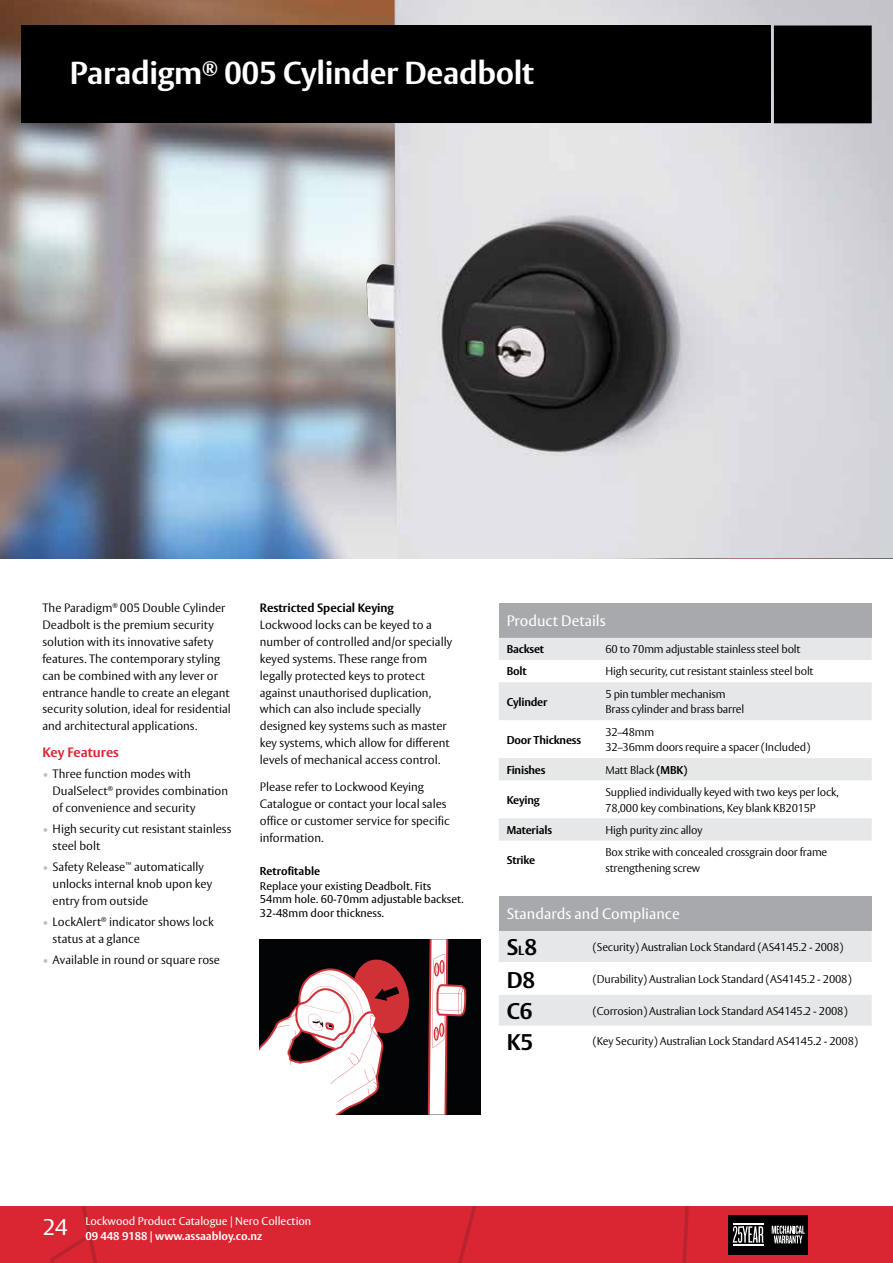
<style>
.page{position:relative;width:893px;height:1263px;background:#fff}
.page>*{position:absolute;margin:0;border:0;box-sizing:border-box;transform-origin:0 0}
.t1{font:700 31.5px "ASSA Vesta";letter-spacing:-.01em;color:#fff}
.t2{font:700 22.5px "ASSA Vesta";color:#000}
.t3{font:22.5px "ASSA Vesta";color:#fff}
.t4{font:15px "ASSA Vesta";color:#fff}
.t5{font:700 13.5px "ASSA Vesta";color:#d92632}
.t6{font:300 12px/16.8px "ASSA Vesta";color:#000}
.t7{font:700 12px "ASSA Vesta";color:#000}
.t8{font:300 11.25px/15.8px "ASSA Vesta";letter-spacing:-.015em;color:#000}
.t9{font:11.25px/13.5px "ASSA Vesta";color:#000}
.t10{font:700 11.25px "ASSA Vesta";letter-spacing:-.015em;color:#000}
.t11{font:11.25px "ASSA Vesta";color:#fff}
.t12{font:700 11.25px "ASSA Vesta";color:#fff}
.s1{color:#bcbec0}
.s2{font-weight:700}
.s3{font-size:13.05px}
</style>
<div class="page">
<div style="left:0;top:1206px;width:893px;height:57px;background:#d92632"></div>
<svg style="left:57px;top:1206px;width:37px;height:34px"></svg>
<div style="left:728px;top:1215px;width:40px;height:40px;background:#000"></div>
<div style="left:768px;top:1215px;width:40px;height:40px;background:#000"></div>
<svg style="left:772px;top:1225px;width:33px;height:18px"></svg>
<svg style="left:733px;top:1226px;width:30px;height:17px"></svg>
<hr style="left:733px;top:1224px;width:30px;height:1px;background:#fff">
<hr style="left:733px;top:1244px;width:30px;height:1px;background:#fff">
<img style="left:0;top:0;width:366px;height:558px">
<img style="left:366px;top:0;width:527px;height:558px">
<div style="left:774px;top:26px;width:98px;height:97px;background:#000"></div>
<div style="left:21px;top:26px;width:749px;height:97px;background:#000"></div>
<div style="left:499px;top:603px;width:373px;height:35px;background:#a7a9ac"></div>
<svg style="left:499px;top:638px;width:373px;height:142px"></svg>
<div style="left:499px;top:818px;width:373px;height:22px;background:#e6e7e8"></div>
<div style="left:499px;top:896px;width:373px;height:35px;background:#a7a9ac"></div>
<svg style="left:499px;top:931px;width:373px;height:94px"></svg>
<div style="left:260px;top:939px;width:221px;height:175px;background:#030406"></div>
<svg style="left:260px;top:959px;width:150px;height:155px"></svg>
<svg style="left:428px;top:939px;width:38px;height:175px"></svg>
<h1 class="t1" style="left:70px;top:56px;width:580px">Paradigm 63mm Series Rose Do r Handles</h1>
<h1 class="t1" style="left:202px;top:53px;width:333px"><sup>®</sup> 005 Cylinder Deadbolt</h1>
<h1 class="t1" style="left:69px;top:56px;width:127px">Velocity<sup>®</sup></h1>
<p class="t6" style="left:43px;top:600px;width:190px">The Paradigm<sup>®</sup> 005 Double Cylinder Deadbolt is the premium security solution with its innovative safety features. The contemporary styling can be combined with any lever or entrance handle to create an elegant security solution, ideal for residential and architectural applications.</p>
<p class="t5" style="left:43px;top:744px;width:78px">Key Features</p>
<p class="t6" style="left:53px;top:766px;width:177px;text-indent:-10px"><span class="s1">•</span> Three function modes with<br>DualSelect<sup>®</sup> provides combination of convenience and security</p>
<p class="t6" style="left:53px;top:821px;width:180px;text-indent:-10px"><span class="s1">•</span> High security cut resistant stainless steel bolt</p>
<p class="t6" style="left:53px;top:859px;width:161px;text-indent:-10px"><span class="s1">•</span> Safety Release<sup>™</sup> automatically unlocks internal knob upon key entry from outside</p>
<p class="t6" style="left:53px;top:914px;width:163px;text-indent:-10px"><span class="s1">•</span> LockAlert<sup>®</sup> indicator shows lock status at a glance</p>
<p class="t6" style="left:43px;top:952px;width:179px"><span class="s1">•</span> Available in round or square rose</p>
<p class="t7" style="left:260px;top:601px;width:136px">Restricted Special Keying</p>
<p class="t6" style="left:260px;top:617px;width:194px">Lockwood locks can be keyed to a number of controlled and/or specially keyed systems. These range from legally protected keys to protect against unauthorised duplication, which can also include specially designed key systems such as master key systems, which allow for different levels of mechanical access control.</p>
<p class="t6" style="left:260px;top:779px;width:191px">Please refer to Lockwood Keying<br>Catalogue or contact your local sales office or customer service for specific information.</p>
<p class="t10" style="left:260px;top:864px;width:62px">Retrofitable</p>
<p class="t9" style="left:260px;top:880px;width:205px">Replace your existing Deadbolt. Fits<br>54mm hole. 60-70mm adjustable backset.<br>32-48mm door thickness.</p>
<p class="t4" style="left:507px;top:612px;width:101px">Product Details</p>
<p class="t10" style="left:507px;top:642px;width:39px">Backset</p>
<p class="t8" style="left:605px;top:642px;width:197px">60 to 70mm adjustable stainless steel bolt</p>
<p class="t10" style="left:507px;top:665px;width:21px">Bolt</p>
<p class="t8" style="left:605px;top:664px;width:210px">High security, cut resistant stainless steel bolt</p>
<p class="t10" style="left:507px;top:695px;width:42px">Cylinder</p>
<p class="t8" style="left:605px;top:686px;width:140px">5 pin tumbler mechanism<br>Brass cylinder and brass barrel</p>
<p class="t10" style="left:507px;top:733px;width:76px">Door Thickness</p>
<p class="t8" style="left:605px;top:724px;width:206px">32–48mm<br>32–36mm doors require a spacer (Included)</p>
<p class="t10" style="left:507px;top:763px;width:40px">Finishes</p>
<p class="t8" style="left:605px;top:762px;width:84px">Matt Black <span class="s2">(MBK)</span></p>
<p class="t10" style="left:507px;top:793px;width:35px">Keying</p>
<p class="t8" style="left:605px;top:784px;width:235px">Supplied individually keyed with two keys per lock,<br>78,000 key combinations, Key blank KB2015P</p>
<p class="t10" style="left:507px;top:823px;width:47px">Materials</p>
<p class="t8" style="left:605px;top:822px;width:99px">High purity zinc alloy</p>
<p class="t10" style="left:507px;top:853px;width:30px">Strike</p>
<p class="t8" style="left:605px;top:845px;width:223px">Box strike with concealed crossgrain door frame strengthening screw</p>
<p class="t4" style="left:507px;top:905px;width:174px">Standards and Compliance</p>
<h2 class="t2" style="left:507px;top:933px;width:32px">S<span class="s3">L</span>8</h2>
<p class="t8" style="left:593px;top:940px;width:252px">(Security) Australian Lock Standard (AS4145.2 - 2008)</p>
<h2 class="t2" style="left:507px;top:966px;width:30px">D8</h2>
<p class="t8" style="left:593px;top:971px;width:260px">(Durability) Australian Lock Standard (AS4145.2 - 2008)</p>
<h2 class="t2" style="left:507px;top:997px;width:27px">C6</h2>
<p class="t8" style="left:593px;top:1003px;width:256px">(Corrosion) Australian Lock Standard AS4145.2 - 2008)</p>
<h2 class="t2" style="left:507px;top:1028px;width:28px">K5</h2>
<p class="t8" style="left:593px;top:1034px;width:267px">(Key Security) Australian Lock Standard AS4145.2 - 2008)</p>
<h2 class="t3" style="left:43px;top:1214px;width:26px">24</h2>
<p class="t11" style="left:85px;top:1214px;width:227px">Lockwood Product Catalogue | Nero Collection</p>
<p class="t12" style="left:85px;top:1229px;width:178px">09 448 9188 | www.assaabloy.co.nz</p>
</div>
